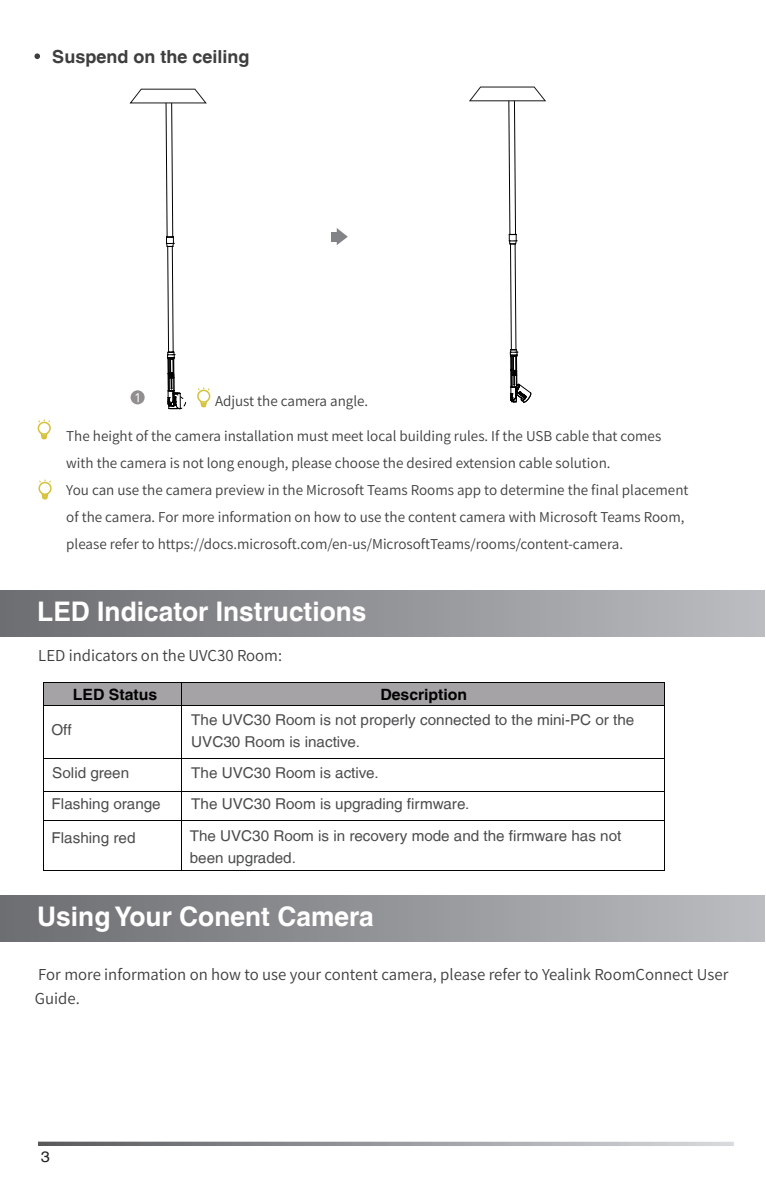
<style>
.page{position:relative;width:766px;height:1191px;background:#fff}
.page>*{position:absolute;margin:0;border:0;box-sizing:border-box;transform-origin:0 0}
.t1{font:700 27px "Helvetica LT";color:#fff}
.t2{font:700 18px "Helvetica LT";color:#3e3e3f}
.t3{font:700 15.6px "Helvetica LT";color:#030303}
.t4{font:15px/21.6px "Helvetica LT";color:#4b4c4d}
.t5{font:15px/24px "Source Han Sans CN";color:#3e3e3f}
.t6{font:15px "Helvetica LT";color:#231f20;scale:1.08 1}
.t7{font:13.5px/27px "Source Han Sans CN";color:#3e3e3f}
</style>
<div class="page">
<svg style="left:38px;top:1141px;width:695px;height:5px;background:#a6a7aa"></svg>
<hr style="left:510px;top:244px;width:1px;height:105px;background:#030303">
<hr style="left:514px;top:244px;width:2px;height:105px;background:#030303">
<hr style="left:167px;top:246px;width:2px;height:106px;background:#030303">
<hr style="left:172px;top:246px;width:2px;height:106px;background:#030303">
<svg style="left:509px;top:349px;width:22px;height:54px"></svg>
<svg style="left:167px;top:351px;width:19px;height:58px"></svg>
<svg style="left:130px;top:89px;width:76px;height:158px"></svg>
<svg style="left:469px;top:87px;width:76px;height:158px"></svg>
<svg style="left:34px;top:53px;width:6px;height:6px"></svg>
<svg style="left:130px;top:390px;width:15px;height:14px"></svg>
<svg style="left:135px;top:393px;width:4px;height:9px"></svg>
<div style="left:197px;top:389px;width:13px;height:14px;border:2px solid #d6c13b;border-radius:50%"></div>
<svg style="left:198px;top:387px;width:11px;height:4px"></svg>
<svg style="left:199px;top:399px;width:9px;height:9px"></svg>
<div style="left:38px;top:421px;width:13px;height:14px;border:2px solid #d6c13b;border-radius:50%"></div>
<svg style="left:38px;top:419px;width:12px;height:4px"></svg>
<svg style="left:40px;top:432px;width:9px;height:8px"></svg>
<div style="left:38px;top:482px;width:14px;height:13px;border:2px solid #d6c13b;border-radius:50%"></div>
<svg style="left:39px;top:479px;width:12px;height:4px"></svg>
<svg style="left:40px;top:492px;width:9px;height:8px"></svg>
<div style="left:330px;top:232px;width:7px;height:9px;background:#818386"></div>
<svg style="left:336px;top:228px;width:11px;height:17px"></svg>
<div style="left:0;top:590px;width:763px;height:46px;background:linear-gradient(to right,#6b6d70,#bbbcc0)"></div>
<div style="left:44px;top:682px;width:137px;height:23px;background:#a6a3a6"></div>
<div style="left:181px;top:682px;width:483px;height:23px;background:#a6a3a6"></div>
<hr style="left:44px;top:681px;width:137px;height:1px;background:#030303">
<hr style="left:181px;top:681px;width:483px;height:1px;background:#030303">
<svg style="left:43px;top:682px;width:1px;height:24px"></svg>
<hr style="left:44px;top:705px;width:137px;height:1px;background:#030303">
<svg style="left:181px;top:681px;width:1px;height:24px"></svg>
<hr style="left:181px;top:705px;width:483px;height:1px;background:#030303">
<svg style="left:664px;top:682px;width:1px;height:24px"></svg>
<hr style="left:43px;top:706px;width:1px;height:46px;background:#030303">
<hr style="left:181px;top:706px;width:1px;height:46px;background:#030303">
<hr style="left:664px;top:706px;width:1px;height:46px;background:#030303">
<hr style="left:43px;top:758px;width:621px;height:1px;background:#030303">
<hr style="left:43px;top:791px;width:621px;height:1px;background:#030303">
<svg style="left:43px;top:752px;width:1px;height:72px"></svg>
<svg style="left:181px;top:752px;width:1px;height:72px"></svg>
<hr style="left:44px;top:819px;width:620px;height:1px;background:#030303">
<svg style="left:664px;top:752px;width:1px;height:72px"></svg>
<hr style="left:43px;top:824px;width:1px;height:46px;background:#030303">
<hr style="left:44px;top:870px;width:137px;height:1px;background:#030303">
<hr style="left:181px;top:824px;width:1px;height:46px;background:#030303">
<hr style="left:181px;top:870px;width:483px;height:1px;background:#030303">
<hr style="left:664px;top:824px;width:1px;height:46px;background:#030303">
<div style="left:0;top:895px;width:763px;height:46px;background:linear-gradient(to right,#6b6d70,#bbbcc0)"></div>
<h2 class="t2" style="left:52px;top:50px;width:199px">Suspend on the ceiling</h2>
<p class="t7" style="left:215px;top:387px;width:155px">Adjust the camera angle.</p>
<p class="t7" style="left:66px;top:423px;width:623px">The height of the camera installation must meet local building rules. If the USB cable that comes with the camera is not long enough, please choose the desired extension cable solution.<br>You can use the camera preview in the Microsoft Teams Rooms app to determine the final placement of the camera. For more information on how to use the content camera with Microsoft Teams Room, please refer to https://docs.microsoft.com/en-us/MicrosoftTeams/rooms/content-camera.</p>
<h1 class="t1" style="left:37px;top:601px;width:331px">LED Indicator Instructions</h1>
<p class="t5" style="left:38px;top:644px;width:245px">LED indicators on the UVC30 Room:</p>
<p class="t3" style="left:73px;top:689px;width:86px">LED Status</p>
<p class="t3" style="left:380px;top:689px;width:88px">Description</p>
<p class="t4" style="left:51px;top:720px;width:22px">Off</p>
<p class="t4" style="left:191px;top:710px;width:444px">The UVC30 Room is not properly connected to the mini-PC or the<br>UVC30 Room is inactive.</p>
<p class="t4" style="left:52px;top:759px;width:111px;line-height:30.9px">Solid green<br>Flashing orange</p>
<p class="t4" style="left:191px;top:763px;width:189px">The UVC30 Room is active.</p>
<p class="t4" style="left:190px;top:789px;width:433px;line-height:31.5px">The UVC30 Room is upgrading firmware.<br>The UVC30 Room is in recovery mode and the firmware has not</p>
<p class="t4" style="left:190px;top:848px;width:108px">been upgraded.</p>
<p class="t4" style="left:52px;top:828px;width:85px">Flashing red</p>
<h1 class="t1" style="left:37px;top:906px;width:338px">Using Your Conent Camera</h1>
<p class="t5" style="left:35px;top:962px;width:694px">For more information on how to use your content camera, please refer to Yealink RoomConnect User<br>Guide.</p>
<p class="t6" style="left:41px;top:1151px;width:10px">3</p>
</div>
